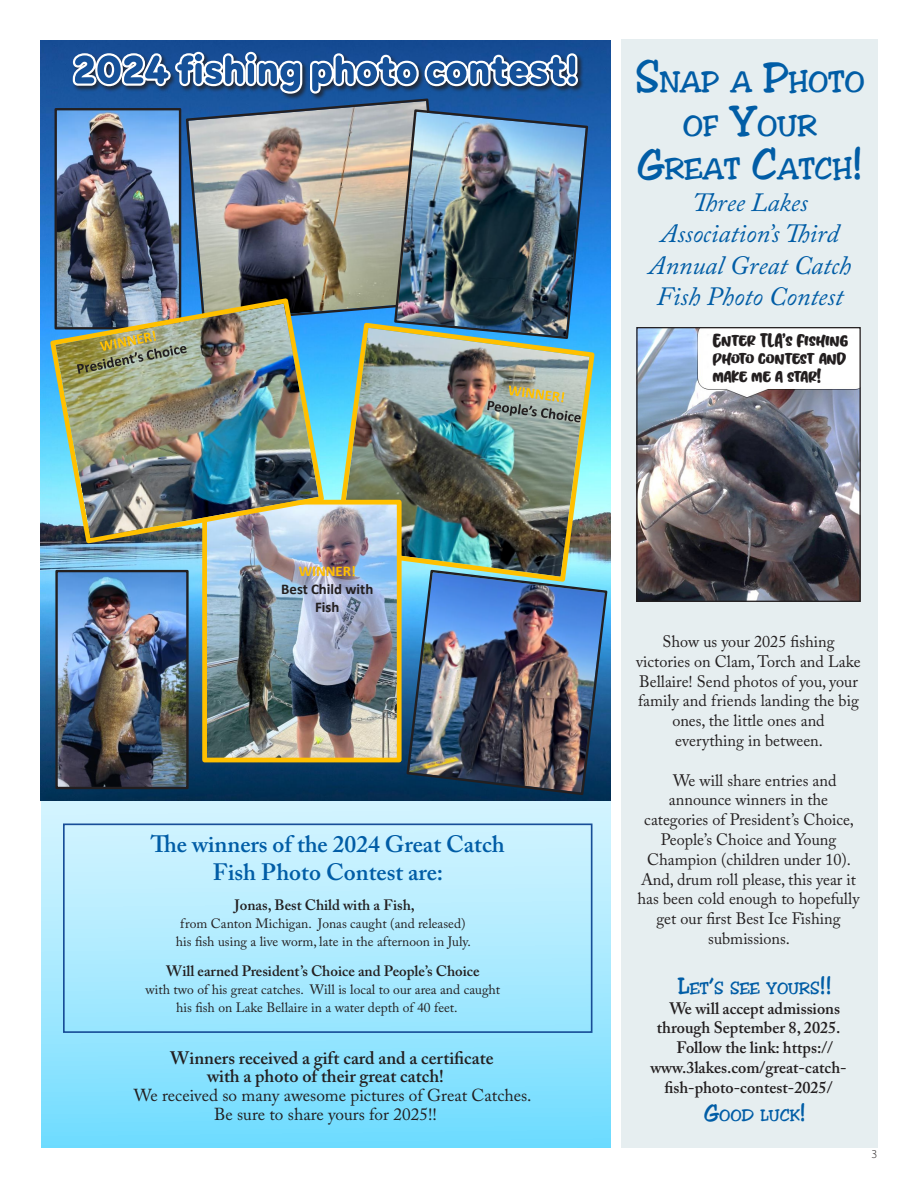
<style>
.page{position:relative;width:918px;height:1188px;background:#fff}
.page>*{position:absolute;margin:0;border:0;box-sizing:border-box;transform-origin:0 0}
.Cutlines{font:30.3px/43.5px "Jester";color:#015da6;text-align:center}
.HEADLINE_22pt_BLUE{font:italic 26.25px/31.5px "Adobe Caslon Pro";color:#015da6;text-align:center}
.Paragraph_Style_4{font:600 23.55px/28.2px "Adobe Caslon Pro";color:#015da6;text-align:center}
.Body_Text{font:600 18px/18.8px "Adobe Caslon Pro";color:#231f20}
.Body_Text-2{font:17.25px/18.8px "Adobe Caslon Pro";color:#231f20}
.Body_Text-3{font:16.8px "Jester";color:#015da6}
.Body_Text-4{font:16.5px "Adobe Caslon Pro";color:#231f20}
.HEADLINE_22pt_BLUE-2{font:16.5px/19.8px "Adobe Caslon Pro";color:#231f20;text-align:center}
.Body_Text-5{font:600 16.5px/19.8px "Adobe Caslon Pro";color:#231f20;text-align:right}
.t1{font:16.5px/18px "Mique";color:#231f20;text-align:justify}
.Body_Text-6{font:600 15px "Adobe Caslon Pro";color:#231f20}
.t2{font:700 14.85px/17.7px "Calibri";color:#231f20;text-align:center}
.Body_Text-7{font:13.5px/17.9px "Adobe Caslon Pro";color:#231f20}
.t3{font:300 12px "Myriad Pro";color:#231f20}
.s1{color:#ffc000}
.s2{font-size:43.2px}
.s3{font-size:24px}
</style>
<div class="page">
<div style="left:621px;top:40px;width:257px;height:1108px;background:#e6eef0"></div>
<svg style="left:41px;top:801px;width:569px;height:347px"></svg>
<img style="left:40px;top:40px;width:570px;height:761px">
<img style="left:332px;top:320px;width:265px;height:265px">
<img style="left:208px;top:506px;width:188px;height:250px">
<div style="left:202px;top:500px;width:200px;height:262px;border:5px solid #ffc000"></div>
<img style="left:184px;top:100px;width:263px;height:225px">
<img style="left:393px;top:108px;width:197px;height:232px">
<img style="left:405px;top:568px;width:204px;height:229px">
<img style="left:58px;top:111px;width:120px;height:184px">
<div style="left:55px;top:108px;width:126px;height:222px;border:2px solid #231f20"></div>
<img style="left:58px;top:573px;width:128px;height:213px">
<div style="left:55px;top:570px;width:134px;height:219px;border:2px solid #231f20"></div>
<svg style="left:487px;top:386px;width:94px;height:36px"></svg>
<img style="left:47px;top:295px;width:280px;height:251px">
<img style="left:77px;top:331px;width:110px;height:43px">
<div style="left:73px;top:52px;width:512px;height:48px;background:#231f20;opacity:.75"></div>
<svg style="left:71px;top:50px;width:509px;height:46px"></svg>
<div style="left:63px;top:823px;width:529px;height:210px;border:2px solid #184e98"></div>
<img style="left:638px;top:329px;width:221px;height:271px">
<div style="left:636px;top:327px;width:225px;height:275px;border:1px solid #231f20"></div>
<p class="t2" style="left:281px;top:562px;width:94px"><span class="s1">WINNER!<br></span>Best Child with<br>Fish</p>
<p class="Paragraph_Style_4" style="left:151px;top:830px;width:356px">The winners of the 2024 Great Catch<br>Fish Photo Contest are:</p>
<p class="Body_Text-6" style="left:235px;top:897px;width:182px">Jonas, Best Child with a Fish,</p>
<p class="Body_Text-7" style="left:180px;top:915px;width:287px">from Canton Michigan. Jonas caught (and released)</p>
<p class="Body_Text-7" style="left:176px;top:933px;width:296px">his fish using a live worm, late in the afternoon in July.</p>
<p class="Body_Text-6" style="left:166px;top:962px;width:315px">Will earned President’s Choice and People’s Choice</p>
<p class="Body_Text-7" style="left:176px;top:981px;width:325px;text-indent:-31px">with two of his great catches. Will is local to our area and caught his fish on Lake Bellaire in a water depth of 40 feet.</p>
<p class="Body_Text" style="left:207px;top:1048px;width:288px;text-indent:-37px">Winners received a gift card and a certificate with a photo of their great catch!</p>
<p class="Body_Text-2" style="left:214px;top:1086px;width:319px;text-indent:-80px">We received so many awesome pictures of Great Catches.<br>Be sure to share yours for 2025!!</p>
<p class="Cutlines" style="left:635px;top:60px;width:231px"><span class="s2">S</span>NAP A <span class="s2">P</span>HOTO<br>OF <span class="s2">Y</span>OUR<br><span class="s2">G</span>REAT <span class="s2">C</span>ATCH<span class="s2">!</span></p>
<p class="HEADLINE_22pt_BLUE" style="left:649px;top:186px;width:204px">Three Lakes<br>Association’s Third<br>Annual Great Catch<br>Fish Photo Contest</p>
<p class="t1" style="left:713px;top:332px;width:137px">Enter TLA’s fishing photo contest and make me a star!</p>
<p class="HEADLINE_22pt_BLUE-2" style="left:636px;top:631px;width:226px">Show us your 2025 fishing victories on Clam, Torch and Lake<br>Bellaire! Send photos of you, your family and friends landing the big ones, the little ones and everything in between.</p>
<p class="Body_Text-4" style="left:673px;top:770px;width:165px">We will share entries and</p>
<p class="Body_Text-4" style="left:669px;top:790px;width:161px">announce winners in the</p>
<p class="Body_Text-4" style="left:644px;top:810px;width:211px">categories of President’s Choice,</p>
<p class="Body_Text-4" style="left:661px;top:830px;width:177px">People’s Choice and Young</p>
<p class="Body_Text-4" style="left:647px;top:849px;width:205px">Champion (children under 10).</p>
<p class="Body_Text-4" style="left:641px;top:869px;width:217px">And, drum roll please, this year it</p>
<p class="Body_Text-4" style="left:638px;top:889px;width:223px">has been cold enough to hopefully</p>
<p class="Body_Text-4" style="left:657px;top:909px;width:185px">get our first Best Ice Fishing</p>
<p class="Body_Text-4" style="left:708px;top:929px;width:83px">submissions.</p>
<p class="Body_Text-3" style="left:678px;top:978px;width:155px"><span class="s3">L</span>ET<span class="s3">’</span>S SEE YOURS<span class="s3">!!</span></p>
<p class="Body_Text-5" style="left:657px;top:998px;width:185px">We will accept admissions through September 8, 2025.</p>
<p class="Body_Text-5" style="left:677px;top:1038px;width:158px">Follow the link: https://</p>
<p class="Body_Text-5" style="left:650px;top:1057px;width:198px">www.3lakes.com/great-catch-</p>
<p class="Body_Text-5" style="left:665px;top:1077px;width:170px">fish-photo-contest-2025/</p>
<p class="Body_Text-3" style="left:704px;top:1105px;width:104px"><span class="s3">G</span>OOD LUCK<span class="s3">!</span></p>
<p class="t3" style="left:872px;top:1146px;width:7px">3</p>
</div>
